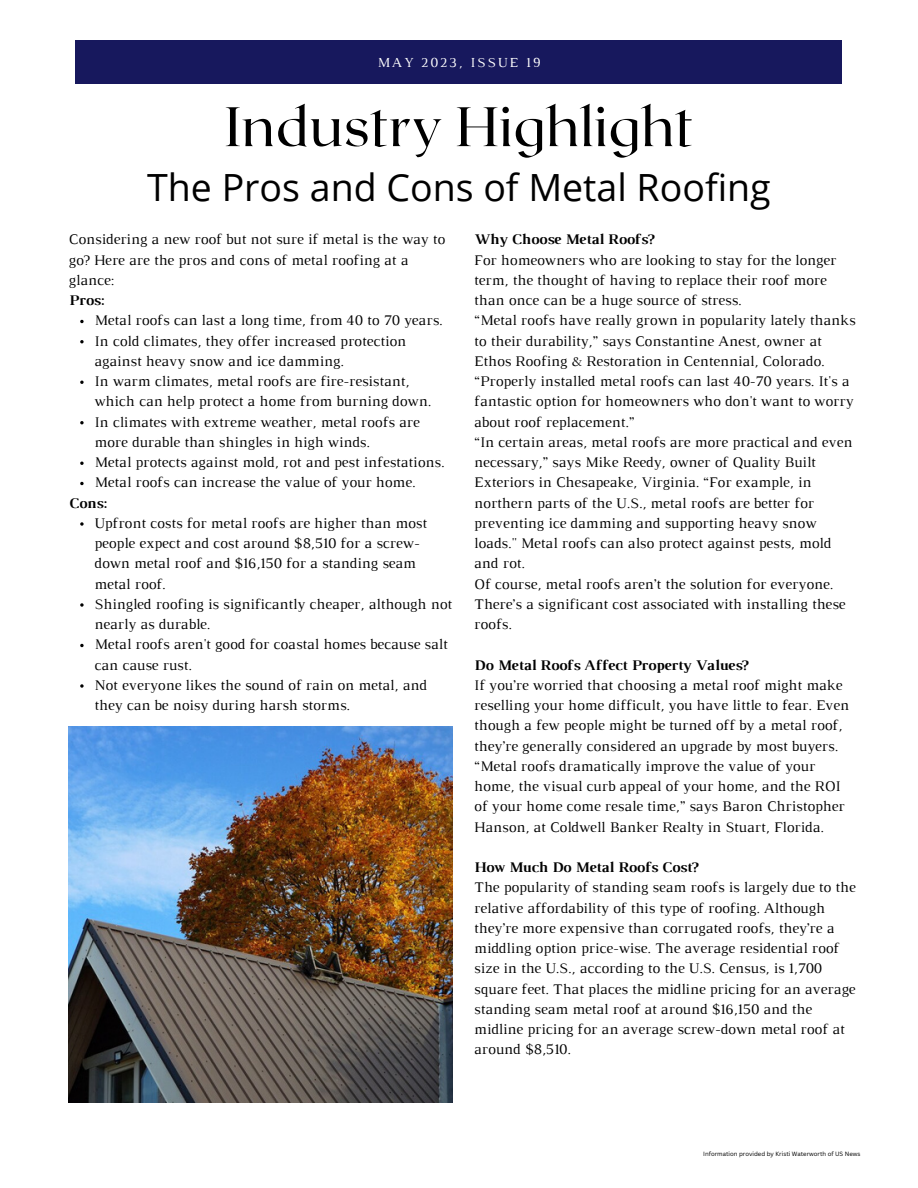
<style>
.page{position:relative;width:918px;height:1188px;background:#fff}
.page>*{position:absolute;margin:0;border:0;box-sizing:border-box;transform-origin:0 0}
.t1{font:55.5px "Roxborough CF";letter-spacing:.02em;color:#000}
.t2{font:37.5px "Open Sans";color:#000}
.t3{font:15px/20.2px "Luthier";color:#000}
.t4{font:700 15px "Luthier";color:#000}
.t5{font:14.1px "Luthier";letter-spacing:.14em;color:#fff}
.t6{font:6px "Canva Sans";color:#000}
</style>
<div class="page">
<div style="left:76px;top:41px;width:766px;height:43px;background:#17185d"></div>
<img style="left:69px;top:727px;width:384px;height:375px">
<svg style="left:80px;top:320px;width:4px;height:3px"></svg>
<svg style="left:80px;top:340px;width:4px;height:3px"></svg>
<svg style="left:80px;top:381px;width:4px;height:3px"></svg>
<svg style="left:80px;top:421px;width:4px;height:3px"></svg>
<svg style="left:80px;top:462px;width:4px;height:3px"></svg>
<svg style="left:80px;top:482px;width:4px;height:3px"></svg>
<svg style="left:80px;top:522px;width:4px;height:4px"></svg>
<svg style="left:80px;top:603px;width:4px;height:4px"></svg>
<svg style="left:80px;top:644px;width:4px;height:3px"></svg>
<svg style="left:80px;top:684px;width:4px;height:4px"></svg>
<p class="t5" style="left:377px;top:57px;width:165px">MAY 2023, ISSUE 19</p>
<p class="t1" style="left:225px;top:91px;width:470px">Industry Highlight</p>
<p class="t2" style="left:147px;top:161px;width:625px">The Pros and Cons of Metal Roofing</p>
<p class="t3" style="left:69px;top:231px;width:378px">Considering a new roof but not sure if metal is the way to go? Here are the pros and cons of metal roofing at a glance:</p>
<p class="t4" style="left:69px;top:295px;width:37px">Pros:</p>
<p class="t3" style="left:94px;top:312px;width:350px">Metal roofs can last a long time, from 40 to 70 years.</p>
<p class="t3" style="left:94px;top:332px;width:313px">In cold climates, they offer increased protection against heavy snow and ice damming.</p>
<p class="t3" style="left:94px;top:372px;width:338px">In warm climates, metal roofs are fire-resistant, which can help protect a home from burning down.</p>
<p class="t3" style="left:94px;top:413px;width:327px">In climates with extreme weather, metal roofs are more durable than shingles in high winds.</p>
<p class="t3" style="left:94px;top:453px;width:351px">Metal protects against mold, rot and pest infestations.</p>
<p class="t3" style="left:94px;top:474px;width:322px">Metal roofs can increase the value of your home.</p>
<p class="t3" style="left:94px;top:514px;width:334px">Upfront costs for metal roofs are higher than most people expect and cost around $8,510 for a screw&shy;down metal roof and $16,150 for a standing seam metal roof.</p>
<p class="t3" style="left:94px;top:595px;width:359px">Shingled roofing is significantly cheaper, although not nearly as durable.</p>
<p class="t3" style="left:94px;top:636px;width:355px">Metal roofs aren't good for coastal homes because salt can cause rust.</p>
<p class="t3" style="left:94px;top:676px;width:334px">Not everyone likes the sound of rain on metal, and they can be noisy during harsh storms.</p>
<p class="t4" style="left:69px;top:497px;width:39px">Cons:</p>
<p class="t4" style="left:474px;top:234px;width:181px">Why Choose Metal Roofs?</p>
<p class="t3" style="left:474px;top:251px;width:364px">For homeowners who are looking to stay for the longer term, the thought of having to replace their roof more than once can be a huge source of stress.</p>
<p class="t3" style="left:474px;top:312px;width:383px">“Metal roofs have really grown in popularity lately thanks to their durability,” says Constantine Anest, owner at Ethos Roofing &amp; Restoration in Centennial, Colorado. “Properly installed metal roofs can last 40-70 years. It's a fantastic option for homeowners who don't want to worry about roof replacement.”</p>
<p class="t3" style="left:474px;top:433px;width:380px">“In certain areas, metal roofs are more practical and even necessary,” says Mike Reedy, owner of Quality Built Exteriors in Chesapeake, Virginia. “For example, in northern parts of the U.S., metal roofs are better for preventing ice damming and supporting heavy snow loads." Metal roofs can also protect against pests, mold and rot.</p>
<p class="t3" style="left:474px;top:575px;width:373px">Of course, metal roofs aren’t the solution for everyone.<br>There’s a significant cost associated with installing these roofs.</p>
<p class="t4" style="left:474px;top:659px;width:276px">Do Metal Roofs Affect Property Values?</p>
<p class="t3" style="left:474px;top:676px;width:376px">If you’re worried that choosing a metal roof might make reselling your home difficult, you have little to fear. Even though a few people might be turned off by a metal roof, they’re generally considered an upgrade by most buyers.</p>
<p class="t3" style="left:474px;top:757px;width:372px">“Metal roofs dramatically improve the value of your home, the visual curb appeal of your home, and the ROI of your home come resale time,” says Baron Christopher Hanson, at Coldwell Banker Realty in Stuart, Florida.</p>
<p class="t4" style="left:474px;top:862px;width:225px">How Much Do Metal Roofs Cost?</p>
<p class="t3" style="left:474px;top:879px;width:383px">The popularity of standing seam roofs is largely due to the relative affordability of this type of roofing. Although they’re more expensive than corrugated roofs, they’re a middling option price-wise. The average residential roof size in the U.S., according to the U.S. Census, is 1,700 square feet. That places the midline pricing for an average standing seam metal roof at around $16,150 and the midline pricing for an average screw-down metal roof at around $8,510.</p>
<p class="t6" style="left:703px;top:1150px;width:159px">Information provided by Kristi Waterworth of US News</p>
</div>
